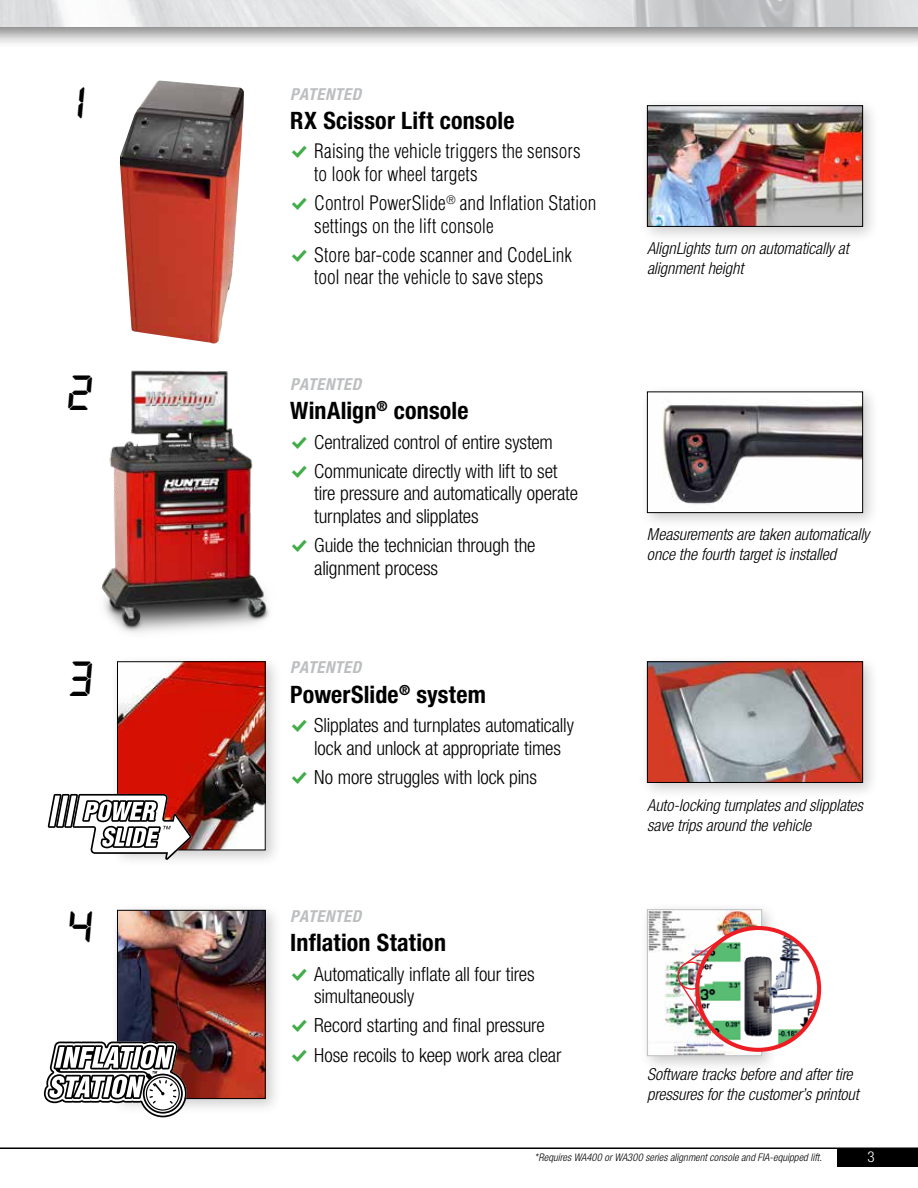
<style>
.page{position:relative;width:918px;height:1188px;background:#fff}
.page>*{position:absolute;margin:0;border:0;box-sizing:border-box;transform-origin:0 0}
.t1{font:italic 700 34.5px "DSEG7 Classic";color:#000}
.t2{font:700 condensed 24px "Helvetica Neue LT Std";letter-spacing:.01em;color:#000}
.t3{font:300 condensed 19.5px/22.5px "Helvetica Neue LT Std";letter-spacing:-.01em;color:#000}
.t4{font:300 condensed 19.5px/22.5px "Helvetica";color:#000}
.t5{font:italic 300 condensed 16.5px/19.8px "Helvetica Neue LT Std";letter-spacing:-.005em;color:#000}
.t6{font:italic 700 condensed 16.5px "Helvetica Neue LT Std";letter-spacing:.02em;color:#bcbec0}
.t7{font:300 condensed 15px "Helvetica Neue LT Std";color:#fff}
.t8{font:italic 300 condensed 10.5px "Helvetica Neue LT Std";letter-spacing:.01em;color:#000}
.s1{font-family:"Modern Pictograms";font-weight:400;font-stretch:normal;font-size:21px;color:#41ad49}
</style>
<div class="page">
<div style="left:837px;top:1148px;width:81px;height:19px;background:#000"></div>
<hr style="left:0;top:1148px;width:918px;height:1px;background:#000">
<div style="left:640px;top:98px;width:240px;height:145px;background:#000;opacity:.2"></div>
<img style="left:649px;top:107px;width:212px;height:118px">
<div style="left:647px;top:105px;width:216px;height:122px;border:1px solid #000"></div>
<div style="left:640px;top:384px;width:240px;height:146px;background:#000;opacity:.2"></div>
<img style="left:649px;top:393px;width:212px;height:118px">
<div style="left:647px;top:391px;width:216px;height:122px;border:1px solid #000"></div>
<img style="left:120px;top:81px;width:124px;height:263px">
<div style="left:110px;top:654px;width:172px;height:213px;background:#000;opacity:.2"></div>
<img style="left:119px;top:663px;width:145px;height:185px">
<div style="left:117px;top:661px;width:149px;height:189px;border:1px solid #000"></div>
<div style="left:640px;top:654px;width:240px;height:146px;background:#000;opacity:.2"></div>
<img style="left:649px;top:663px;width:212px;height:118px">
<div style="left:647px;top:661px;width:216px;height:122px;border:1px solid #000"></div>
<svg style="left:48px;top:794px;width:144px;height:66px"></svg>
<div style="left:110px;top:903px;width:172px;height:213px;background:#000;opacity:.2"></div>
<img style="left:119px;top:912px;width:145px;height:185px">
<div style="left:117px;top:910px;width:149px;height:189px;border:1px solid #000"></div>
<svg style="left:44px;top:1041px;width:143px;height:76px"></svg>
<div style="left:640px;top:902px;width:139px;height:171px;background:#000;opacity:.2"></div>
<img style="left:649px;top:911px;width:111px;height:143px">
<div style="left:647px;top:909px;width:115px;height:147px;border:1px solid #bcbec0"></div>
<div style="left:678px;top:962px;width:28px;height:28px;border:1px solid #ed1d24;border-radius:50%"></div>
<img style="left:697px;top:928px;width:122px;height:122px;border-radius:61px">
<div style="left:695px;top:926px;width:126px;height:126px;border:4px solid #ed1d24;border-radius:50%"></div>
<svg style="left:682px;top:932px;width:49px;height:35px"></svg>
<svg style="left:678px;top:981px;width:31px;height:46px"></svg>
<img style="left:101px;top:370px;width:169px;height:263px">
<div style="left:0;top:0;width:918px;height:49px;background:#000;opacity:.5"></div>
<img style="left:0;top:0;width:918px;height:27px">
<h1 class="t1" style="left:58px;top:88px;width:30px">1</h1>
<p class="t6" style="left:290px;top:84px;width:73px">PATENTED</p>
<p class="t2" style="left:290px;top:106px;width:226px">RX Scissor Lift console</p>
<p class="t4" style="left:314px;top:140px;width:268px;text-indent:-24px"><span class="s1">%</span> Raising the vehicle triggers the sensors to look for wheel targets</p>
<p class="t4" style="left:314px;top:192px;width:284px;text-indent:-24px"><span class="s1">%</span> Control PowerSlide<sup>®</sup> and Inflation Station settings on the lift console</p>
<p class="t4" style="left:290px;top:244px;width:283px;text-align:center"><span class="s1">%</span> Store bar-code scanner and CodeLink tool near the vehicle to save steps</p>
<p class="t5" style="left:647px;top:239px;width:203px">AlignLights turn on automatically at alignment height</p>
<h1 class="t1" style="left:66px;top:378px;width:30px">2</h1>
<p class="t6" style="left:290px;top:374px;width:73px">PATENTED</p>
<p class="t2" style="left:290px;top:396px;width:180px">WinAlign<sup>®</sup> console</p>
<p class="t3" style="left:290px;top:427px;width:269px;line-height:29.2px"><span class="s1">%</span> Centralized control of entire system <span class="s1">%</span> Communicate directly with lift to set</p>
<p class="t3" style="left:314px;top:482px;width:265px">tire pressure and automatically operate turnplates and slipplates</p>
<p class="t3" style="left:314px;top:534px;width:223px;text-indent:-24px"><span class="s1">%</span> Guide the technician through the alignment process</p>
<p class="t5" style="left:647px;top:525px;width:224px">Measurements are taken automatically once the fourth target is installed</p>
<h1 class="t1" style="left:66px;top:664px;width:30px">3</h1>
<p class="t6" style="left:290px;top:657px;width:73px">PATENTED</p>
<p class="t2" style="left:290px;top:680px;width:197px">PowerSlide<sup>®</sup> system</p>
<p class="t3" style="left:290px;top:714px;width:285px;text-align:center"><span class="s1">%</span> Slipplates and turnplates automatically lock and unlock at appropriate times</p>
<p class="t3" style="left:290px;top:766px;width:248px"><span class="s1">%</span> No more struggles with lock pins</p>
<p class="t5" style="left:647px;top:796px;width:217px">Auto-locking turnplates and slipplates save trips around the vehicle</p>
<h1 class="t1" style="left:66px;top:912px;width:30px">4</h1>
<p class="t6" style="left:290px;top:906px;width:73px">PATENTED</p>
<p class="t2" style="left:290px;top:928px;width:157px">Inflation Station</p>
<p class="t3" style="left:314px;top:962px;width:222px;text-indent:-24px"><span class="s1">%</span> Automatically inflate all four tires simultaneously</p>
<p class="t3" style="left:290px;top:1011px;width:273px;line-height:29.2px"><span class="s1">%</span> Record starting and final pressure <span class="s1">%</span> Hose recoils to keep work area clear</p>
<p class="t5" style="left:647px;top:1065px;width:213px">Software tracks before and after tire pressures for the customer’s printout</p>
<p class="t8" style="left:535px;top:1151px;width:289px">*Requires WA400 or WA300 series alignment console and FIA-equipped lift.</p>
<p class="t7" style="left:867px;top:1148px;width:9px">3</p>
</div>
